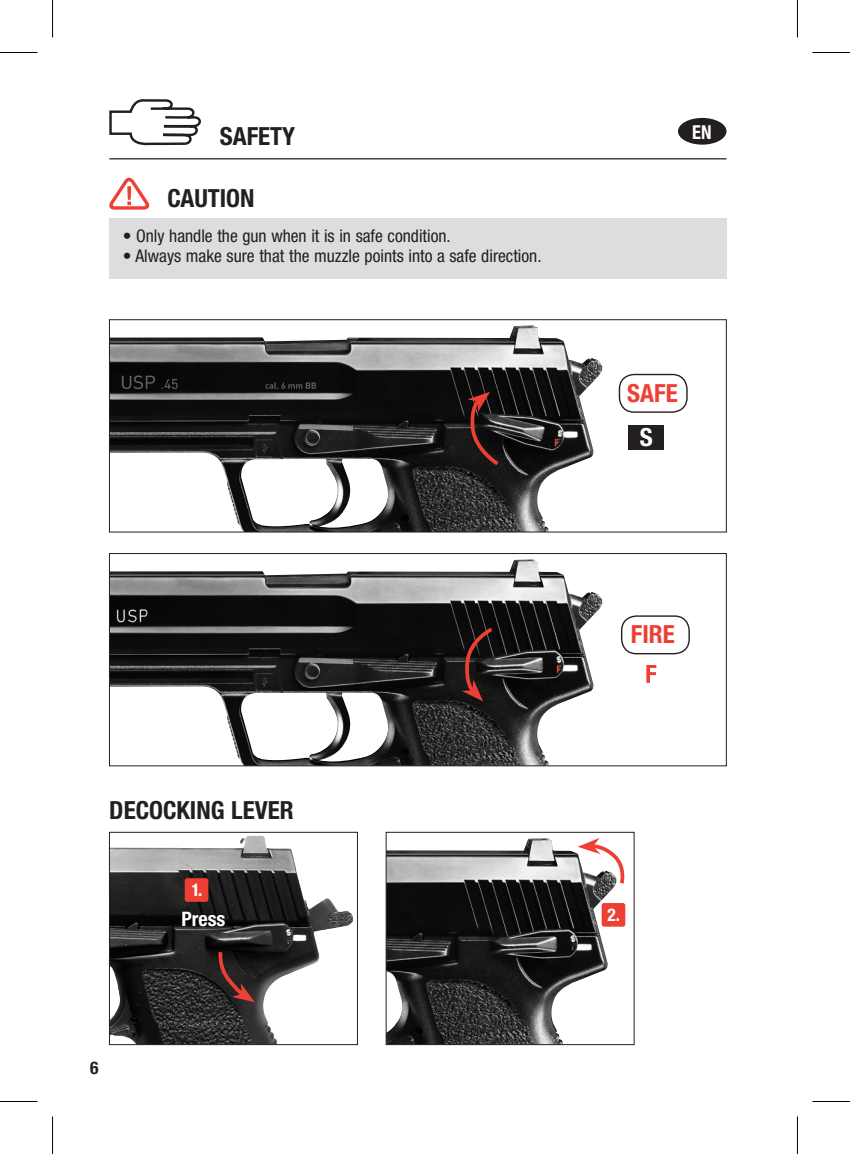
<style>
.page{position:relative;width:850px;height:1154px;background:#fff}
.page>*{position:absolute;margin:0;border:0;box-sizing:border-box;transform-origin:0 0}
.t1{font:700 condensed 25px "Helvetica Neue LT Pro";color:#231f20}
.t2{font:700 condensed 25px "Helvetica Neue LT Pro";color:#ee3f34}
.t3{font:700 condensed 25px "Helvetica Neue LT Pro";color:#fff}
.t4{font:700 condensed 20px "Helvetica Neue LT Pro";color:#fff}
.t5{font:700 condensed 19.25px "Helvetica Neue LT Pro";color:#fff;scale:.95 1}
.t6{font:condensed 17.5px "Helvetica Neue LT Pro";color:#231f20}
.t7{font:700 condensed 17.5px "Helvetica Neue LT Pro";color:#fff}
.t8{font:700 condensed 17.5px "Helvetica Neue LT Pro";color:#231f20}
</style>
<div class="page">
<img style="left:111px;top:837px;width:168px;height:206px">
<div style="left:109px;top:832px;width:248px;height:213px;border:1px solid #231f20"></div>
<img style="left:388px;top:838px;width:226px;height:205px">
<div style="left:386px;top:832px;width:248px;height:213px;border:1px solid #231f20"></div>
<svg style="left:109px;top:99px;width:92px;height:47px"></svg>
<hr style="left:109px;top:158px;width:617px;height:1px;background:#231f20">
<svg style="left:213px;top:948px;width:42px;height:54px;background:#392120"></svg>
<div style="left:677px;top:118px;width:49px;height:27px;background:#231f20;border-radius:50%"></div>
<svg style="left:577px;top:838px;width:48px;height:49px"></svg>
<div style="left:109px;top:219px;width:617px;height:60px;background:#dcdddf"></div>
<svg style="left:109px;top:177px;width:41px;height:33px"></svg>
<img style="left:111px;top:326px;width:492px;height:204px">
<div style="left:109px;top:320px;width:617px;height:212px;border:1px solid #231f20"></div>
<svg style="left:467px;top:392px;width:34px;height:75px;background:#3a1f1d"></svg>
<img style="left:111px;top:559px;width:492px;height:205px">
<div style="left:109px;top:553px;width:617px;height:213px;border:1px solid #231f20"></div>
<svg style="left:461px;top:625px;width:34px;height:76px;background:#381d1c"></svg>
<div style="left:618px;top:374px;width:69px;height:39px;border:1px solid #231f20;border-radius:15px"></div>
<div style="left:628px;top:425px;width:35px;height:24px;background:#231f20"></div>
<svg style="left:554px;top:439px;width:4px;height:7px"></svg>
<div style="left:620px;top:615px;width:69px;height:39px;border:1px solid #231f20;border-radius:15px"></div>
<svg style="left:646px;top:665px;width:10px;height:18px"></svg>
<svg style="left:556px;top:666px;width:4px;height:7px"></svg>
<div style="left:185px;top:878px;width:23px;height:24px;background:#ee3f34;border-radius:2px"></div>
<div style="left:601px;top:903px;width:24px;height:24px;background:#ee3f34;border-radius:2px"></div>
<hr style="left:0;top:52px;width:38px;height:1px;background:#000">
<hr style="left:812px;top:52px;width:37px;height:1px;background:#000">
<hr style="left:0;top:1101px;width:38px;height:1px;background:#000">
<hr style="left:812px;top:1101px;width:37px;height:1px;background:#000">
<hr style="left:52px;top:0;width:1px;height:38px;background:#000">
<hr style="left:52px;top:1116px;width:1px;height:38px;background:#000">
<hr style="left:796px;top:0;width:1px;height:38px;background:#000">
<hr style="left:796px;top:1116px;width:1px;height:38px;background:#000">
<h1 class="t1" style="left:220px;top:121px;width:77px">SAFETY</h1>
<h1 class="t1" style="left:167px;top:183px;width:53px">CAUTION</h1>
<p class="t6" style="left:123px;top:226px;width:329px">• Only handle the gun when it is in safe condition.</p>
<p class="t6" style="left:123px;top:246px;width:420px">• Always make sure that the muzzle points into a safe direction.</p>
<p class="t5" style="left:692px;top:120px;width:22px">EN</p>
<h1 class="t2" style="left:627px;top:378px;width:52px">SAFE</h1>
<h1 class="t3" style="left:639px;top:422px;width:14px">S</h1>
<h1 class="t1" style="left:109px;top:795px;width:14px">DECOC</h1>
<h1 class="t1" style="left:176px;top:795px;width:105px">KIN G LEVER</h1>
<p class="t7" style="left:191px;top:879px;width:12px">1.</p>
<p class="t4" style="left:181px;top:906px;width:46px">PRESS</p>
<p class="t8" style="left:90px;top:1057px;width:10px">6</p>
<h1 class="t2" style="left:630px;top:619px;width:23px">FIRE</h1>
<p class="t7" style="left:607px;top:904px;width:14px">2.</p>
</div>
